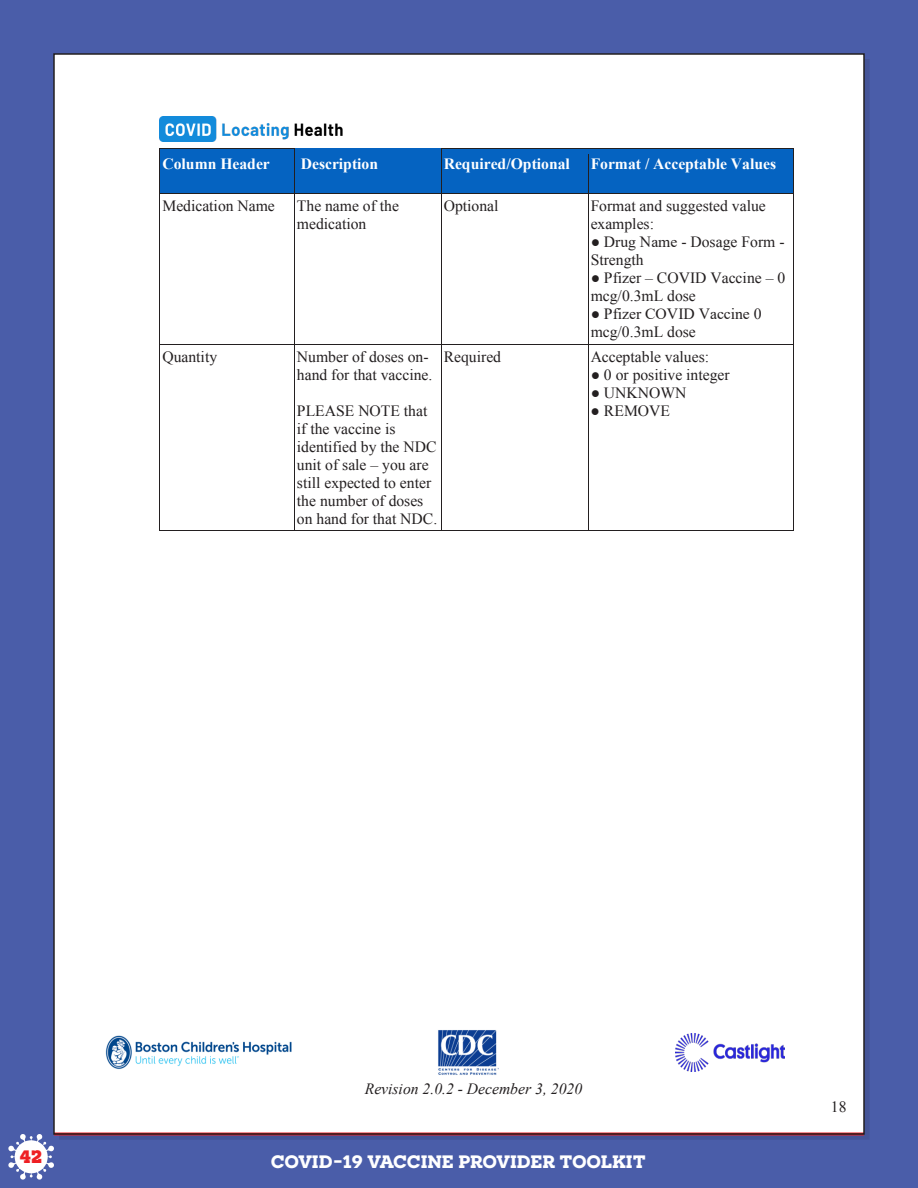
<style>
.page{position:relative;width:918px;height:1188px;background:#4a5da9}
.page>*{position:absolute;margin:0;border:0;box-sizing:border-box;transform-origin:0 0}
.t1{font:700 18px "Novecentoslabwide";color:#fff}
.t2{font:800 18px "Novecentoslabwide";color:#ee1f23}
.t3{font:15.6px/18px "Times New Roman";color:#231f20}
.t4{font:700 15.6px "Times New Roman";color:#fff}
.t5{font:italic 15.6px "Times New Roman";color:#231f20}
.s1{font-weight:700;color:#fff}
</style>
<div class="page">
<div style="left:54px;top:54px;width:810px;height:1080px;background:#fff"></div>
<svg style="left:54px;top:1132px;width:810px;height:4px;background:#8e414b"></svg>
<svg style="left:8px;top:1134px;width:46px;height:46px"></svg>
<img style="left:159px;top:117px;width:183px;height:24px">
<img style="left:675px;top:1034px;width:110px;height:37px">
<img style="left:105px;top:1035px;width:187px;height:34px">
<img style="left:438px;top:1030px;width:60px;height:45px">
<div style="left:160px;top:152px;width:134px;height:37px;background:#0563c1"></div>
<div style="left:295px;top:148px;width:146px;height:45px;background:#0563c1"></div>
<div style="left:442px;top:152px;width:146px;height:37px;background:#0563c1"></div>
<div style="left:588px;top:152px;width:205px;height:37px;background:#0563c1"></div>
<hr style="left:160px;top:148px;width:134px;height:1px;background:#231f20">
<div style="left:160px;top:149px;width:134px;height:6px;background:#0563c1"></div>
<hr style="left:442px;top:148px;width:146px;height:1px;background:#231f20">
<div style="left:442px;top:149px;width:146px;height:6px;background:#0563c1"></div>
<hr style="left:589px;top:148px;width:204px;height:1px;background:#231f20">
<div style="left:589px;top:149px;width:204px;height:6px;background:#0563c1"></div>
<div style="left:160px;top:187px;width:134px;height:6px;background:#0563c1"></div>
<hr style="left:159px;top:155px;width:1px;height:38px;background:#231f20">
<hr style="left:294px;top:155px;width:1px;height:38px;background:#231f20">
<div style="left:441px;top:187px;width:147px;height:6px;background:#0563c1"></div>
<hr style="left:441px;top:155px;width:1px;height:38px;background:#231f20">
<div style="left:588px;top:187px;width:206px;height:6px;background:#0563c1"></div>
<hr style="left:588px;top:155px;width:1px;height:38px;background:#231f20">
<hr style="left:793px;top:155px;width:1px;height:38px;background:#231f20">
<hr style="left:160px;top:193px;width:134px;height:1px;background:#231f20">
<hr style="left:295px;top:193px;width:146px;height:1px;background:#231f20">
<hr style="left:442px;top:193px;width:146px;height:1px;background:#231f20">
<hr style="left:589px;top:193px;width:204px;height:1px;background:#231f20">
<hr style="left:159px;top:197px;width:1px;height:147px;background:#231f20">
<hr style="left:294px;top:197px;width:1px;height:147px;background:#231f20">
<hr style="left:441px;top:197px;width:1px;height:147px;background:#231f20">
<hr style="left:588px;top:197px;width:1px;height:147px;background:#231f20">
<hr style="left:793px;top:197px;width:1px;height:147px;background:#231f20">
<hr style="left:160px;top:344px;width:134px;height:1px;background:#231f20">
<hr style="left:295px;top:344px;width:146px;height:1px;background:#231f20">
<hr style="left:442px;top:344px;width:146px;height:1px;background:#231f20">
<hr style="left:589px;top:344px;width:204px;height:1px;background:#231f20">
<hr style="left:159px;top:347px;width:1px;height:183px;background:#231f20">
<hr style="left:160px;top:530px;width:134px;height:1px;background:#231f20">
<hr style="left:294px;top:347px;width:1px;height:183px;background:#231f20">
<hr style="left:295px;top:530px;width:146px;height:1px;background:#231f20">
<hr style="left:441px;top:347px;width:1px;height:183px;background:#231f20">
<hr style="left:442px;top:530px;width:146px;height:1px;background:#231f20">
<hr style="left:588px;top:347px;width:1px;height:183px;background:#231f20">
<hr style="left:589px;top:530px;width:204px;height:1px;background:#231f20">
<hr style="left:793px;top:347px;width:1px;height:183px;background:#231f20">
<p class="t4" style="left:162px;top:153px;width:109px">Column Header</p>
<p class="t4" style="left:301px;top:153px;width:79px">Description</p>
<p class="t4" style="left:444px;top:153px;width:128px">Required/Optional</p>
<p class="t4" style="left:591px;top:153px;width:187px">Format / Acceptable Values</p>
<p class="t3" style="left:162px;top:197px;width:114px">Medication Name</p>
<p class="t3" style="left:297px;top:197px;width:104px">The name of the medication</p>
<p class="t3" style="left:444px;top:197px;width:56px">Optional</p>
<p class="t3" style="left:591px;top:197px;width:177px">Format and suggested value examples:</p>
<p class="t3" style="left:591px;top:233px;width:195px">● Drug Name - Dosage Form -<br>Strength</p>
<p class="t3" style="left:591px;top:269px;width:196px">● Pfizer – COVID Vaccine – 0 mcg/0.3mL dose</p>
<p class="t3" style="left:591px;top:305px;width:173px">● Pfizer COVID Vaccine 0 mcg/0.3mL dose</p>
<p class="t3" style="left:162px;top:347px;width:56px">Quantity</p>
<p class="t3" style="left:297px;top:347px;width:137px">Number of doses on&shy;hand for that vaccine.</p>
<p class="t3" style="left:297px;top:401px;width:142px">PLEASE NOTE that if the vaccine is identified by the NDC unit of sale – you are still expected to enter the number of doses on hand for that NDC.</p>
<p class="t3" style="left:444px;top:347px;width:59px">Required</p>
<p class="t3" style="left:591px;top:347px;width:120px">Acceptable values:</p>
<p class="t3" style="left:591px;top:365px;width:140px">● 0 or positive integer</p>
<p class="t3" style="left:591px;top:383px;width:97px">● UNKNOWN</p>
<p class="t3" style="left:591px;top:401px;width:81px">● REMOVE</p>
<p class="t5" style="left:365px;top:1078px;width:219px">Revision 2.0.2 - December 3, 2020</p>
<p class="t2" style="left:20px;top:1145px;width:24px">4 2<span class="s1">1</span></p>
<p class="t1" style="left:271px;top:1151px;width:376px">COVID-19 VACCINE PROVIDER TOOLKIT</p>
<p class="t3" style="left:831px;top:1098px;width:17px">18</p>
</div>
